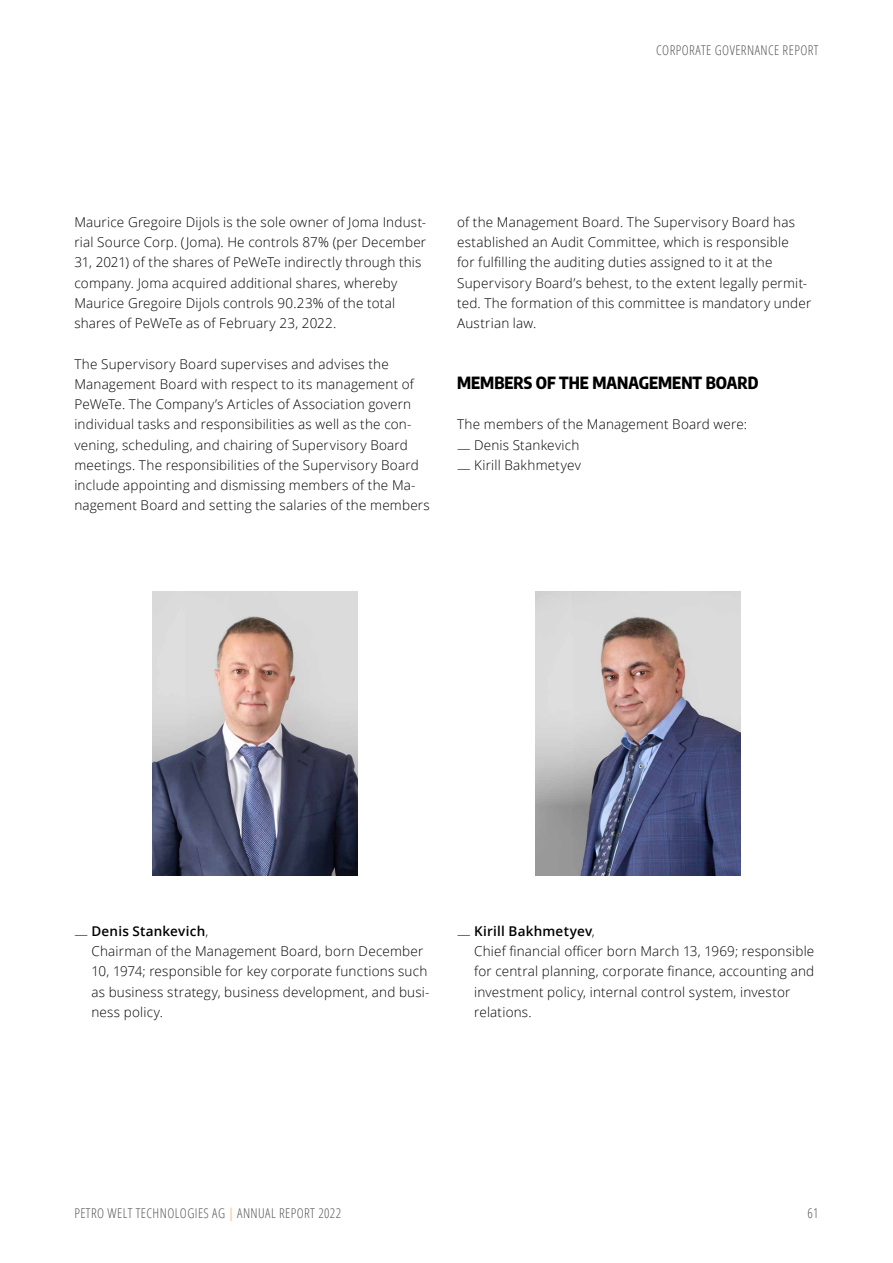
<style>
.page{position:relative;width:893px;height:1263px;background:#fff}
.page>*{position:absolute;margin:0;border:0;box-sizing:border-box;transform-origin:0 0}
.t1{font:800 16.5px "Encode Sans Condensed";color:#000}
.t2{font:300 13.5px/20.2px "Open Sans";letter-spacing:.015em;color:#000}
.t3{font:300 condensed 13.5px "Open Sans";letter-spacing:.03em;color:#575756}
.s1{font-weight:600}
.s2{color:#f7a641}
</style>
<div class="page">
<img style="left:153px;top:591px;width:205px;height:284px">
<img style="left:535px;top:591px;width:205px;height:284px">
<p class="t3" style="left:656px;top:41px;width:164px">CORPORATE GOVERNANCE REPORT</p>
<p class="t2" style="left:74px;top:212px;width:353px">Maurice Gregoire Dijols is the sole owner of Joma Indust&shy;rial Source Corp. (Joma). He controls 87% (per December 31, 2021) of the shares of PeWeTe indirectly through this company. Joma acquired additional shares, whereby Maurice Gregoire Dijols controls 90.23% of the total shares of PeWeTe as of February 23, 2022.</p>
<p class="t2" style="left:74px;top:353px;width:357px">The Supervisory Board supervises and advises the Management Board with respect to its management of PeWeTe. The Company’s Articles of Association govern individual tasks and responsibilities as well as the con&shy;vening, scheduling, and chairing of Supervisory Board meetings. The responsibilities of the Supervisory Board include appointing and dismissing members of the Ma&shy;nagement Board and setting the salaries of the members</p>
<p class="t2" style="left:457px;top:212px;width:356px">of the Management Board. The Supervisory Board has established an Audit Committee, which is responsible<br>for fulfilling the auditing duties assigned to it at the Supervisory Board’s behest, to the extent legally permit&shy;ted. The formation of this committee is mandatory under Austrian law.</p>
<p class="t1" style="left:457px;top:370px;width:303px">MEMBERS OF THE MANAGEMENT BOARD</p>
<p class="t2" style="left:457px;top:414px;width:291px">The members of the Management Board were:</p>
<p class="t2" style="left:457px;top:434px;width:124px">— Denis Stankevich</p>
<p class="t2" style="left:457px;top:455px;width:125px">— Kirill Bakhmetyev</p>
<p class="t2" style="left:91px;top:920px;width:340px;text-indent:-17px">— <span class="s1">Denis Stankevich</span>,<br>Chairman of the Management Board, born December 10, 1974; responsible for key corporate functions such as business strategy, business development, and busi&shy;ness policy.</p>
<p class="t2" style="left:474px;top:920px;width:342px;text-indent:-17px">— <span class="s1">Kirill Bakhmetyev</span>,<br>Chief financial officer born March 13, 1969; responsible for central planning, corporate finance, accounting and investment policy, internal control system, investor relations.</p>
<p class="t3" style="left:74px;top:1204px;width:268px">PETRO WELT TECHNOLOGIES AG <span class="s2">|</span> ANNUAL REPORT 2022</p>
<p class="t3" style="left:807px;top:1204px;width:13px">61</p>
</div>
